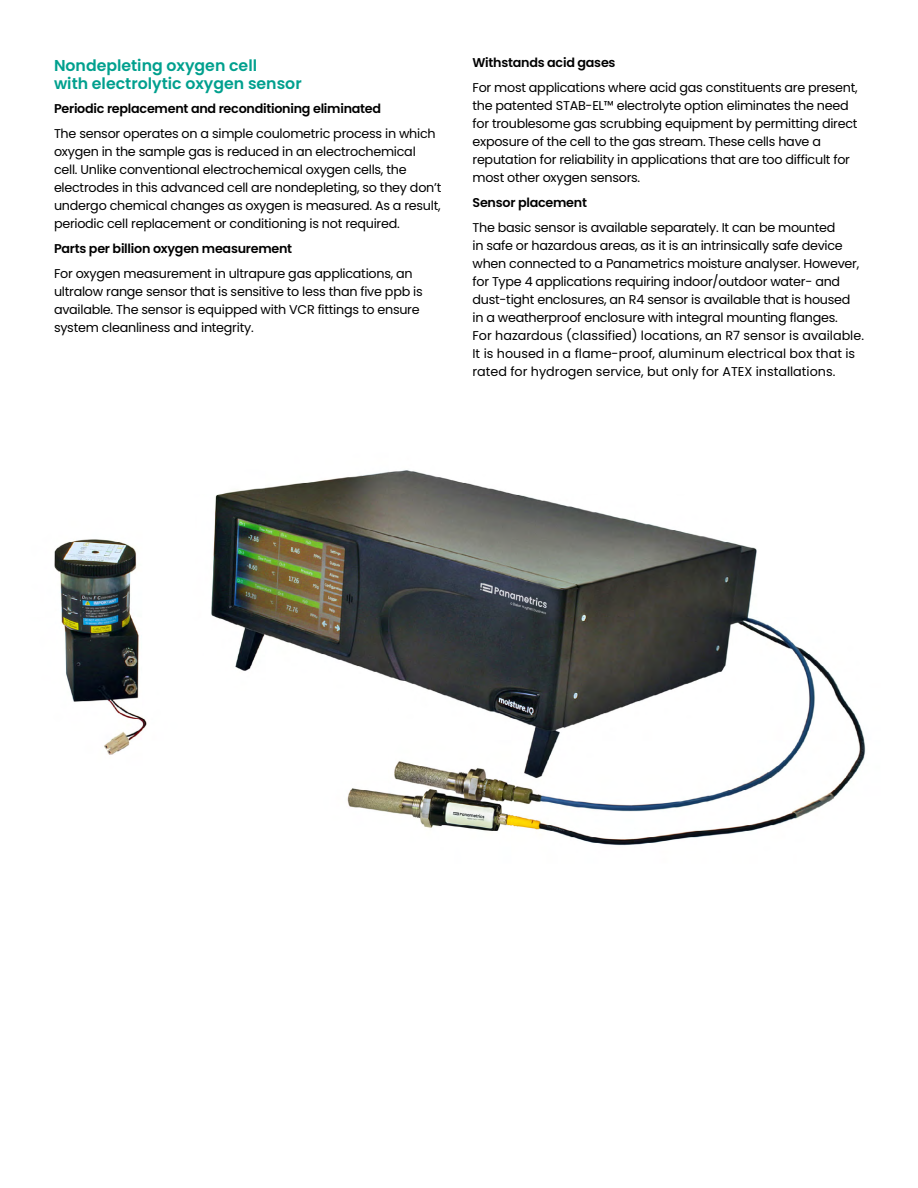
<style>
.page{position:relative;width:918px;height:1188px;background:#fff}
.page>*{position:absolute;margin:0;border:0;box-sizing:border-box;transform-origin:0 0}
.t1{font:600 15.75px/18px "Poppins";color:#00a08e}
.t2{font:12.75px/18px "Poppins";letter-spacing:-.02em;color:#000}
.t3{font:600 12.75px "Poppins";letter-spacing:-.02em;color:#000}
</style>
<div class="page">
<img style="left:54px;top:470px;width:812px;height:376px">
<p class="t1" style="left:54px;top:56px;width:249px">Nondepleting oxygen cell<br>with electrolytic oxygen sensor</p>
<p class="t3" style="left:54px;top:101px;width:329px">Periodic replacement and reconditioning eliminated</p>
<p class="t2" style="left:54px;top:125px;width:389px">The sensor operates on a simple coulometric process in which oxygen in the sample gas is reduced in an electrochemical cell. Unlike conventional electrochemical oxygen cells, the electrodes in this advanced cell are nondepleting, so they don’t undergo chemical changes as oxygen is measured. As a result, periodic cell replacement or conditioning is not required.</p>
<p class="t3" style="left:54px;top:241px;width:240px">Parts per billion oxygen measurement</p>
<p class="t2" style="left:54px;top:264px;width:370px">For oxygen measurement in ultrapure gas applications, an ultralow range sensor that is sensitive to less than five ppb is available. The sensor is equipped with VCR fittings to ensure system cleanliness and integrity.</p>
<p class="t3" style="left:473px;top:56px;width:145px">Withstands acid gases</p>
<p class="t2" style="left:473px;top:79px;width:387px">For most applications where acid gas constituents are present, the patented STAB-EL™ electrolyte option eliminates the need for troublesome gas scrubbing equipment by permitting direct exposure of the cell to the gas stream. These cells have a reputation for reliability in applications that are too difficult for most other oxygen sensors.</p>
<p class="t3" style="left:473px;top:195px;width:116px">Sensor placement</p>
<p class="t2" style="left:473px;top:218px;width:393px">The basic sensor is available separately. It can be mounted<br>in safe or hazardous areas, as it is an intrinsically safe device when connected to a Panametrics moisture analyser. However, for Type 4 applications requiring indoor/outdoor water- and dust-tight enclosures, an R4 sensor is available that is housed in a weatherproof enclosure with integral mounting flanges.<br>For hazardous (classified) locations, an R7 sensor is available.<br>It is housed in a flame-proof, aluminum electrical box that is rated for hydrogen service, but only for ATEX installations.</p>
</div>
